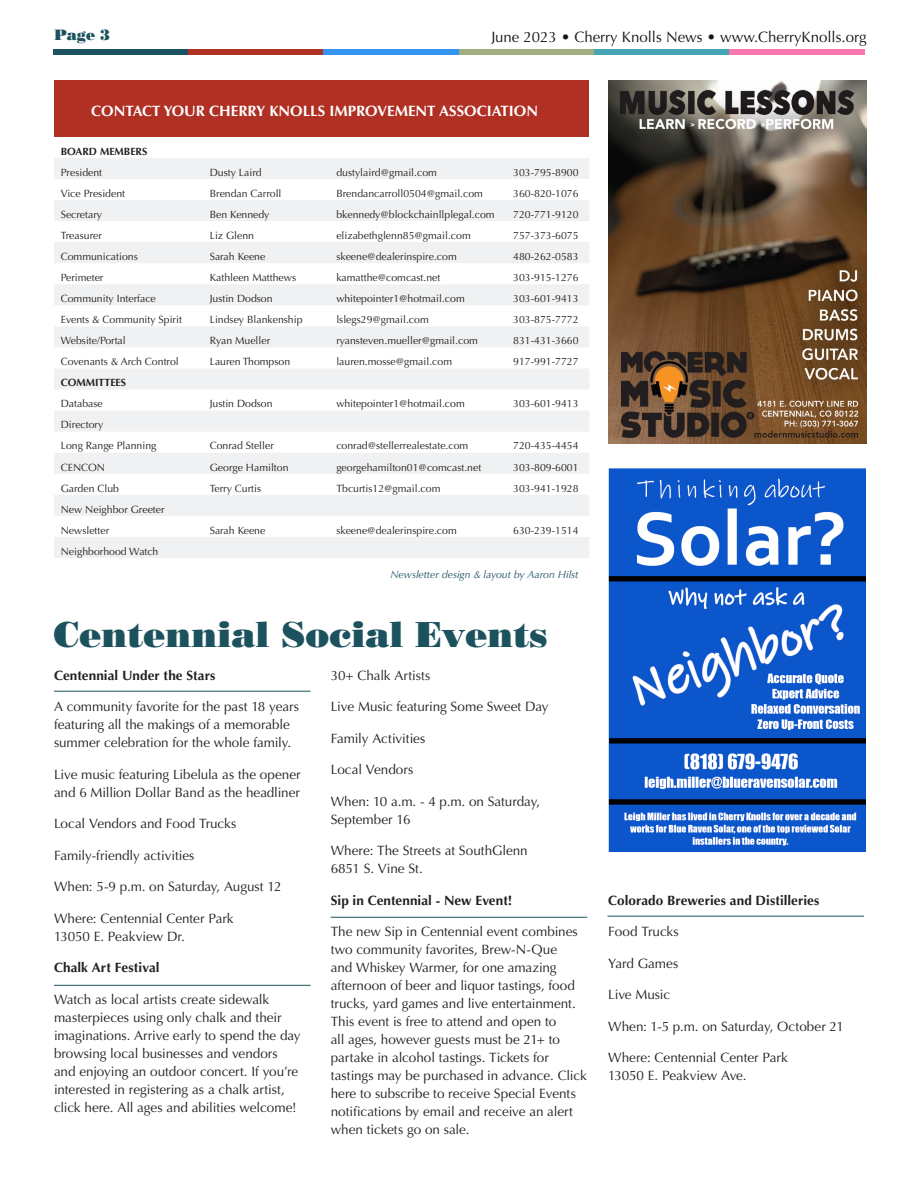
<style>
.page{position:relative;width:918px;height:1188px;background:#fff}
.page>*{position:absolute;margin:0;border:0;box-sizing:border-box;transform-origin:0 0}
.t1{font:36px "Bodoni Poster";color:#1c525e}
.t2{font:15px "Optima";color:#151515}
.t3{font:700 15px "Optima";color:#fff}
.t4{font:15px "Bodoni Poster";color:#1c525e}
.t5{font:13.5px/18px "Optima";letter-spacing:-.005em;color:#231f20}
.t6{font:700 13.5px "Optima";letter-spacing:.005em;color:#231f20}
.t7{font:10.5px "Optima";color:#231f20}
.t8{font:italic 10.5px "Optima";color:#1c525e}
.t9{font:700 10.5px "Optima";color:#231f20}
</style>
<div class="page">
<div style="left:54px;top:49px;width:135px;height:6px;background:#1c525e"></div>
<div style="left:189px;top:49px;width:135px;height:6px;background:#b03023"></div>
<div style="left:324px;top:49px;width:135px;height:6px;background:#3594f2"></div>
<div style="left:459px;top:49px;width:135px;height:6px;background:#a1ae80"></div>
<div style="left:594px;top:49px;width:135px;height:6px;background:#46a5b4"></div>
<div style="left:729px;top:49px;width:135px;height:6px;background:#f877af"></div>
<img style="left:608px;top:468px;width:257px;height:383px">
<div style="left:54px;top:80px;width:534px;height:57px;background:#b03023"></div>
<svg style="left:54px;top:158px;width:535px;height:400px;fill:#f0f1f2"></svg>
<img style="left:608px;top:80px;width:259px;height:364px">
<hr style="left:54px;top:691px;width:256px;height:1px;background:#1c525e">
<hr style="left:54px;top:985px;width:256px;height:1px;background:#1c525e">
<hr style="left:331px;top:917px;width:256px;height:1px;background:#1c525e">
<hr style="left:608px;top:916px;width:256px;height:1px;background:#1c525e">
<p class="t4" style="left:54px;top:26px;width:57px">Page 3</p>
<p class="t2" style="left:491px;top:28px;width:377px">June 2023 • Cherry Knolls News • www.CherryKnolls.org</p>
<p class="t3" style="left:91px;top:102px;width:448px">CONTACT YOUR CHERRY KNOLLS IMPROVEMENT ASSOCIATION</p>
<p class="t9" style="left:61px;top:145px;width:88px">BOARD MEMBERS</p>
<p class="t7" style="left:61px;top:166px;width:43px">President</p>
<p class="t7" style="left:210px;top:166px;width:53px">Dusty Laird</p>
<p class="t7" style="left:336px;top:166px;width:102px">dustylaird@gmail.com</p>
<p class="t7" style="left:513px;top:166px;width:67px">303-795-8900</p>
<p class="t7" style="left:61px;top:187px;width:66px">Vice President</p>
<p class="t7" style="left:210px;top:187px;width:73px">Brendan Carroll</p>
<p class="t7" style="left:336px;top:187px;width:148px">Brendancarroll0504@gmail.com</p>
<p class="t7" style="left:513px;top:187px;width:67px">360-820-1076</p>
<p class="t7" style="left:61px;top:208px;width:43px">Secretary</p>
<p class="t7" style="left:210px;top:208px;width:61px">Ben Kennedy</p>
<p class="t7" style="left:336px;top:208px;width:160px">bkennedy@blockchainllplegal.com</p>
<p class="t7" style="left:513px;top:208px;width:67px">720-771-9120</p>
<p class="t7" style="left:61px;top:229px;width:43px">Treasurer</p>
<p class="t7" style="left:210px;top:229px;width:46px">Liz Glenn</p>
<p class="t7" style="left:336px;top:229px;width:136px">elizabethglenn85@gmail.com</p>
<p class="t7" style="left:513px;top:229px;width:67px">757-373-6075</p>
<p class="t7" style="left:61px;top:250px;width:79px">Communications</p>
<p class="t7" style="left:210px;top:250px;width:57px">Sarah Keene</p>
<p class="t7" style="left:336px;top:250px;width:122px">skeene@dealerinspire.com</p>
<p class="t7" style="left:513px;top:250px;width:67px">480-262-0583</p>
<p class="t7" style="left:61px;top:271px;width:44px">Perimeter</p>
<p class="t7" style="left:210px;top:271px;width:88px">Kathleen Matthews</p>
<p class="t7" style="left:336px;top:271px;width:106px">kamatthe@comcast.net</p>
<p class="t7" style="left:513px;top:271px;width:67px">303-915-1276</p>
<p class="t7" style="left:61px;top:292px;width:97px">Community Interface</p>
<p class="t7" style="left:210px;top:292px;width:64px">Justin Dodson</p>
<p class="t7" style="left:336px;top:292px;width:130px">whitepointer1@hotmail.com</p>
<p class="t7" style="left:513px;top:292px;width:67px">303-601-9413</p>
<p class="t7" style="left:61px;top:313px;width:123px">Events &amp; Community Spirit</p>
<p class="t7" style="left:210px;top:313px;width:94px">Lindsey Blankenship</p>
<p class="t7" style="left:336px;top:313px;width:94px">lslegs29@gmail.com</p>
<p class="t7" style="left:513px;top:313px;width:67px">303-875-7772</p>
<p class="t7" style="left:61px;top:335px;width:67px">Website/Portal</p>
<p class="t7" style="left:210px;top:335px;width:62px">Ryan Mueller</p>
<p class="t7" style="left:336px;top:335px;width:143px">ryansteven.mueller@gmail.com</p>
<p class="t7" style="left:513px;top:335px;width:67px">831-431-3660</p>
<p class="t7" style="left:61px;top:356px;width:120px">Covenants &amp; Arch Control</p>
<p class="t7" style="left:210px;top:356px;width:82px">Lauren Thompson</p>
<p class="t7" style="left:336px;top:356px;width:117px">lauren.mosse@gmail.com</p>
<p class="t7" style="left:513px;top:356px;width:67px">917-991-7727</p>
<p class="t9" style="left:61px;top:377px;width:67px">COMMITTEES</p>
<p class="t7" style="left:61px;top:398px;width:44px">Database</p>
<p class="t7" style="left:210px;top:398px;width:64px">Justin Dodson</p>
<p class="t7" style="left:336px;top:398px;width:130px">whitepointer1@hotmail.com</p>
<p class="t7" style="left:513px;top:398px;width:67px">303-601-9413</p>
<p class="t7" style="left:61px;top:419px;width:44px">Directory</p>
<p class="t7" style="left:61px;top:440px;width:97px">Long Range Planning</p>
<p class="t7" style="left:210px;top:440px;width:66px">Conrad Steller</p>
<p class="t7" style="left:336px;top:440px;width:133px">conrad@stellerrealestate.com</p>
<p class="t7" style="left:513px;top:440px;width:67px">720-435-4454</p>
<p class="t7" style="left:61px;top:461px;width:46px">CENCON</p>
<p class="t7" style="left:210px;top:461px;width:80px">George Hamilton</p>
<p class="t7" style="left:336px;top:461px;width:146px">georgehamilton01@comcast.net</p>
<p class="t7" style="left:513px;top:461px;width:67px">303-809-6001</p>
<p class="t7" style="left:61px;top:482px;width:60px">Garden Club</p>
<p class="t7" style="left:210px;top:482px;width:53px">Terry Curtis</p>
<p class="t7" style="left:336px;top:482px;width:106px">Tbcurtis12@gmail.com</p>
<p class="t7" style="left:513px;top:482px;width:67px">303-941-1928</p>
<p class="t7" style="left:61px;top:503px;width:105px">New Neighbor Greeter</p>
<p class="t7" style="left:61px;top:524px;width:50px">Newsletter</p>
<p class="t7" style="left:210px;top:524px;width:57px">Sarah Keene</p>
<p class="t7" style="left:336px;top:524px;width:122px">skeene@dealerinspire.com</p>
<p class="t7" style="left:513px;top:524px;width:67px">630-239-1514</p>
<p class="t7" style="left:61px;top:545px;width:99px">Neighborhood Watch</p>
<p class="t8" style="left:390px;top:568px;width:189px">Newsletter design &amp; layout by Aaron Hilst</p>
<p class="t1" style="left:54px;top:612px;width:495px">Centennial Social Events</p>
<p class="t6" style="left:54px;top:667px;width:163px">Centennial Under the Stars</p>
<p class="t5" style="left:54px;top:698px;width:247px">A community favorite for the past 18 years featuring all the makings of a memorable summer celebration for the whole family.</p>
<p class="t5" style="left:54px;top:766px;width:248px">Live music featuring Libelula as the opener and 6 Million Dollar Band as the headliner</p>
<p class="t5" style="left:54px;top:815px;width:184px">Local Vendors and Food Trucks</p>
<p class="t5" style="left:54px;top:847px;width:142px">Family-friendly activities</p>
<p class="t5" style="left:54px;top:878px;width:229px">When: 5-9 p.m. on Saturday, August 12</p>
<p class="t5" style="left:54px;top:910px;width:181px">Where: Centennial Center Park<br>13050 E. Peakview Dr.</p>
<p class="t6" style="left:54px;top:960px;width:107px">Chalk Art Festival</p>
<p class="t5" style="left:54px;top:991px;width:248px">Watch as local artists create sidewalk masterpieces using only chalk and their imaginations. Arrive early to spend the day browsing local businesses and vendors and enjoying an outdoor concert. If you’re interested in registering as a chalk artist, click here. All ages and abilities welcome!</p>
<p class="t5" style="left:331px;top:666px;width:101px">30+ Chalk Artists</p>
<p class="t5" style="left:331px;top:698px;width:219px">Live Music featuring Some Sweet Day</p>
<p class="t5" style="left:331px;top:729px;width:96px">Family Activities</p>
<p class="t5" style="left:331px;top:761px;width:84px">Local Vendors</p>
<p class="t5" style="left:331px;top:792px;width:211px">When: 10 a.m. - 4 p.m. on Saturday,<br>September 16</p>
<p class="t5" style="left:331px;top:842px;width:199px">Where: The Streets at SouthGlenn<br>6851 S. Vine St.</p>
<p class="t6" style="left:331px;top:892px;width:183px">Sip in Centennial - New Event!</p>
<p class="t5" style="left:331px;top:923px;width:258px">The new Sip in Centennial event combines two community favorites, Brew-N-Que<br>and Whiskey Warmer, for one amazing afternoon of beer and liquor tastings, food trucks, yard games and live entertainment.<br>This event is free to attend and open to<br>all ages, however guests must be 21+ to partake in alcohol tastings. Tickets for tastings may be purchased in advance. Click here to subscribe to receive Special Events notifications by email and receive an alert when tickets go on sale.</p>
<p class="t6" style="left:608px;top:892px;width:213px">Colorado Breweries and Distilleries</p>
<p class="t5" style="left:608px;top:923px;width:72px">Food Trucks</p>
<p class="t5" style="left:608px;top:954px;width:72px">Yard Games</p>
<p class="t5" style="left:608px;top:986px;width:64px">Live Music</p>
<p class="t5" style="left:608px;top:1017px;width:237px">When: 1-5 p.m. on Saturday, October 21</p>
<p class="t5" style="left:608px;top:1049px;width:181px">Where: Centennial Center Park<br>13050 E. Peakview Ave.</p>
</div>
